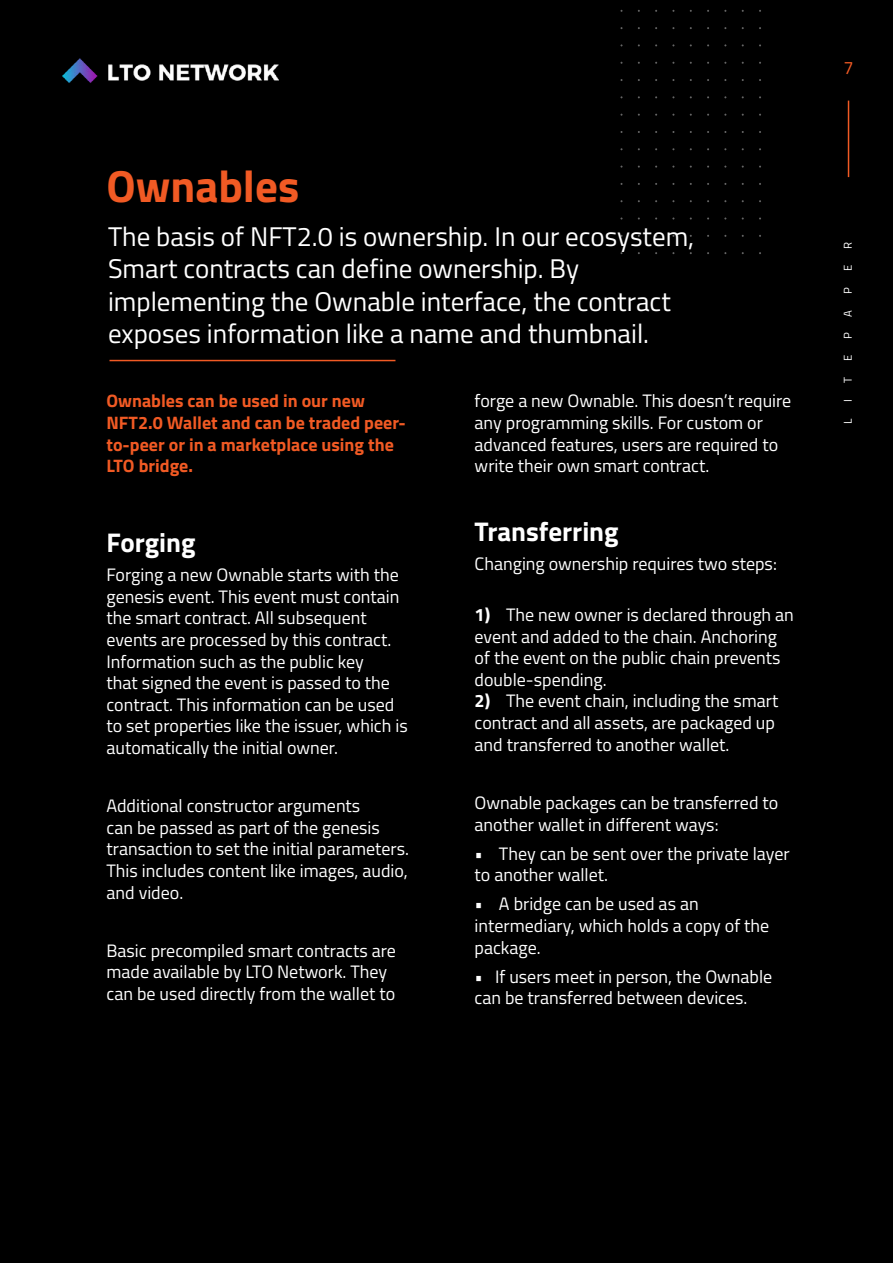
<style>
.page{position:relative;width:893px;height:1263px;background:#000}
.page>*{position:absolute;margin:0;border:0;box-sizing:border-box;transform-origin:0 0}
.t1{font:700 45px "Titillium Web";color:#f15a24}
.t2{font:27px/32.4px "Titillium Web";color:#fff}
.t3{font:700 27px "Titillium Web";color:#fff}
.t4{font:18px/21.6px "Titillium Web";color:#fff}
.t5{font:700 18px/21.6px "Titillium Web";color:#f15a24}
.t6{font:18px "Titillium Web";color:#f15a24}
.t7{font:11.4px "Titillium Web";color:#fff}
.s1{font-weight:700}
</style>
<div class="page">
<hr style="left:110px;top:360px;width:285px;height:1px;background:#f15a24">
<img style="left:62px;top:58px;width:216px;height:25px">
<hr style="left:848px;top:101px;width:1px;height:76px;background:#f15a24">
<h1 class="t1" style="left:106px;top:152px;width:194px">Ownables</h1>
<h2 class="t2" style="left:108px;top:219px;width:588px">The basis of NFT2.0 is ownership. In our ecosystem, Smart contracts can define ownership. By implementing the Ownable interface, the contract exposes information like a name and thumbnail.</h2>
<p class="t5" style="left:106px;top:389px;width:301px">Ownables can be used in our new<br>NFT2.0 Wallet and can be traded peer&shy;to-peer or in a marketplace using the<br>LTO bridge.</p>
<h2 class="t3" style="left:106px;top:522px;width:91px">Forging</h2>
<p class="t4" style="left:106px;top:563px;width:303px">Forging a new Ownable starts with the genesis event. This event must contain the smart contract. All subsequent events are processed by this contract.<br>Information such as the public key<br>that signed the event is passed to the contract. This information can be used to set properties like the issuer, which is automatically the initial owner.</p>
<p class="t4" style="left:106px;top:794px;width:304px">Additional constructor arguments<br>can be passed as part of the genesis transaction to set the initial parameters.<br>This includes content like images, audio, and video.</p>
<p class="t4" style="left:106px;top:939px;width:291px">Basic precompiled smart contracts are made available by LTO Network. They can be used directly from the wallet to</p>
<p class="t4" style="left:475px;top:389px;width:318px">forge a new Ownable. This doesn’t require any programming skills. For custom or advanced features, users are required to write their own smart contract.</p>
<h2 class="t3" style="left:475px;top:511px;width:146px">Transferring</h2>
<p class="t4" style="left:475px;top:552px;width:304px">Changing ownership requires two steps:</p>
<p class="t4" style="left:475px;top:603px;width:321px"><span class="s1">1)</span> The new owner is declared through an event and added to the chain. Anchoring of the event on the public chain prevents double-spending.</p>
<p class="t4" style="left:475px;top:689px;width:305px"><span class="s1">2)</span> The event chain, including the smart contract and all assets, are packaged up and transferred to another wallet.</p>
<p class="t4" style="left:475px;top:791px;width:305px">Ownable packages can be transferred to another wallet in different ways:</p>
<p class="t4" style="left:475px;top:842px;width:317px">• They can be sent over the private layer to another wallet.</p>
<p class="t4" style="left:475px;top:892px;width:296px">• A bridge can be used as an intermediary, which holds a copy of the package.</p>
<p class="t4" style="left:475px;top:965px;width:299px">• If users meet in person, the Ownable can be transferred between devices.</p>
<p class="t6" style="left:843px;top:55px;width:12px">7</p>
<p class="t7" style="left:839px;top:249px;width:8px;rotate:-90deg">R</p>
<p class="t7" style="left:839px;top:271px;width:8px;rotate:-90deg">E</p>
<p class="t7" style="left:839px;top:294px;width:8px;rotate:-90deg">P</p>
<p class="t7" style="left:839px;top:317px;width:8px;rotate:-90deg">A</p>
<p class="t7" style="left:839px;top:339px;width:8px;rotate:-90deg">P</p>
<p class="t7" style="left:839px;top:361px;width:8px;rotate:-90deg">E</p>
<p class="t7" style="left:839px;top:383px;width:7px;rotate:-90deg">T</p>
<p class="t7" style="left:839px;top:402px;width:4px;rotate:-90deg">I</p>
<p class="t7" style="left:839px;top:423px;width:7px;rotate:-90deg">L</p>
</div>
